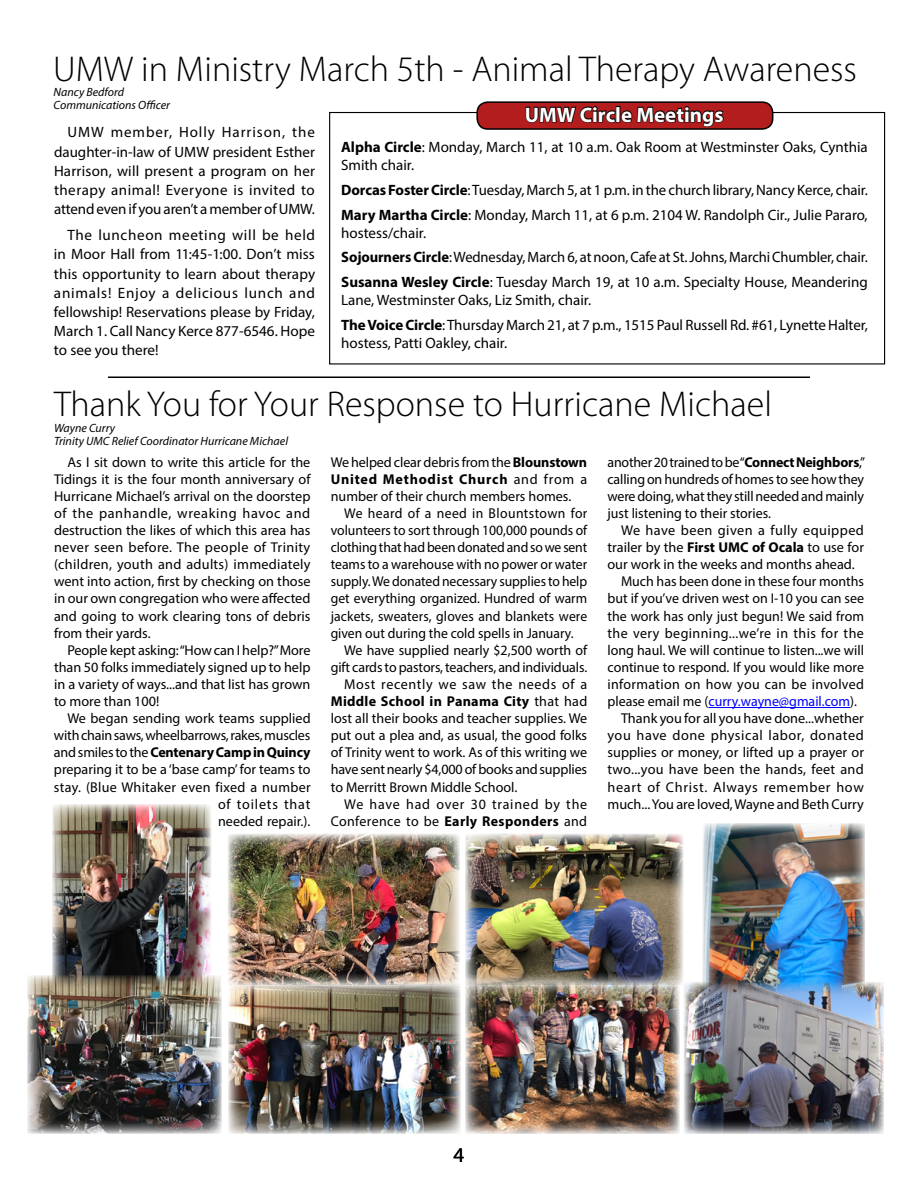
<style>
.page{position:relative;width:918px;height:1188px;background:#fff}
.page>*{position:absolute;margin:0;border:0;box-sizing:border-box;transform-origin:0 0}
.t1{font:300 36px "Myriad Pro";color:#000}
.t2{font:700 21px "Myriad Pro";color:#fff}
.t3{font:21px "Myriad Pro";color:#000}
.t4{font:15px/19.2px "Myriad Pro";color:#000}
.t5{font:14.25px/17.1px "Myriad Pro";color:#000;text-align:justify}
.t6{font:14.25px "Myriad Pro";color:#000;scale:.96 1}
.t7{font:14.25px "Myriad Pro";letter-spacing:.03em;color:#000}
.t8{font:14.25px "Myriad Pro";letter-spacing:.045em;color:#000}
.t9{font:14.25px "Myriad Pro";color:#00f}
.t10{font:14.25px "Myriad Pro";letter-spacing:.02em;color:#000}
.t11{font:14.25px "Myriad Pro";letter-spacing:.025em;color:#000}
.t12{font:14.25px "Myriad Pro";letter-spacing:.04em;color:#000}
.t13{font:700 14.25px "Myriad Pro";letter-spacing:.02em;color:#000}
.t14{font:14.25px "Myriad Pro";letter-spacing:.03em;color:#000;scale:.96 1}
.t15{font:14.25px "Myriad Pro";letter-spacing:.06em;color:#000}
.t16{font:italic 12px/13.5px "Myriad Pro";color:#000}
.s1{font-weight:700}
.s2{font-weight:400}
.s3{color:#000}
</style>
<div class="page">
<img style="left:53px;top:804px;width:158px;height:171px">
<div style="left:477px;top:102px;width:296px;height:27px;background:#b31d1e;border-radius:10px"></div>
<svg style="left:525px;top:106px;width:199px;height:21px"></svg>
<div style="left:476px;top:101px;width:297px;height:29px;border:2px solid #000;border-radius:10px"></div>
<hr style="left:108px;top:376px;width:702px;height:2px;background:#000">
<hr style="left:708px;top:707px;width:142px;height:1px;background:#00f">
<img style="left:27px;top:975px;width:194px;height:159px">
<img style="left:228px;top:834px;width:232px;height:300px">
<img style="left:465px;top:834px;width:219px;height:151px">
<img style="left:465px;top:982px;width:214px;height:152px">
<img style="left:703px;top:823px;width:162px;height:159px">
<img style="left:684px;top:982px;width:199px;height:152px">
<h1 class="t1" style="left:53px;top:49px;width:805px">UMW in Ministry March 5th - Animal Therapy Awareness</h1>
<h2 class="t2" style="left:525px;top:101px;width:200px">UMW Circle Meetings</h2>
<p class="t4" style="left:341px;top:138px;width:528px;line-height:18px"><span class="s1">Alpha Circle</span>: Monday, March 11, at 10 a.m. Oak Room at Westminster Oaks, Cynthia<br>Smith chair.</p>
<p class="t4" style="left:341px;top:177px;width:528px;line-height:24.8px"><span class="s1">Dorcas Foster Circle</span>: Tuesday, March 5, at 1 p.m. in the church library, Nancy Kerce, chair.<br><span class="s1">Mary Martha Circle</span>: Monday, March 11, at 6 p.m. 2104 W. Randolph Cir., Julie Pararo,</p>
<p class="t4" style="left:341px;top:220px;width:528px;line-height:24.8px">hostess/chair.<br><span class="s1">Sojourners Circle</span>: Wednesday, March 6, at noon, Cafe at St. Johns, Marchi Chumbler, chair.<br><span class="s1">Susanna Wesley Circle</span>: Tuesday March 19, at 10 a.m. Specialty House, Meandering</p>
<p class="t4" style="left:341px;top:287px;width:528px;line-height:24.8px">Lane, Westminster Oaks, Liz Smith, chair.<br><span class="s1">The Voice Circle</span>: Thursday March 21, at 7 p.m., 1515 Paul Russell Rd. #61, Lynette Halter,</p>
<p class="t4" style="left:341px;top:333px;width:167px">hostess, Patti Oakley, chair.</p>
<p class="t16" style="left:54px;top:85px;width:118px">Nancy Bedford<br>Communications Officer</p>
<p class="t4" style="left:54px;top:123px;width:263px;text-align:justify;text-indent:14px">UMW member, Holly Harrison, the daughter-in-law of UMW president Esther Harrison, will present a program on her therapy animal! Everyone is invited to attend even if you aren’t a member of UMW.</p>
<p class="t4" style="left:54px;top:225px;width:263px;text-align:justify;text-indent:13px">The luncheon meeting will be held in Moor Hall from 11:45-1:00. Don’t miss this opportunity to learn about therapy animals! Enjoy a delicious lunch and fellowship! Reservations please by Friday, March 1. Call Nancy Kerce 877-6546. Hope to see you there!</p>
<h1 class="t1" style="left:54px;top:384px;width:719px">Thank You for Your Response to Hurricane Michael</h1>
<p class="t16" style="left:54px;top:421px;width:236px">Wayne Curry<br>Trinity UMC Relief Coordinator Hurricane Michael</p>
<p class="t5" style="left:54px;top:453px;width:258px;text-indent:13px">As I sit down to write this article for the Tidings it is the four month anniversary of Hurricane Michael’s arrival on the doorstep of the panhandle, wreaking havoc and destruction the likes of which this area has never seen before. The people of Trinity (children, youth and adults) immediately went into action, first by checking on those in our own congregation who were affected and going to work clearing tons of debris from their yards.</p>
<p class="t5" style="left:54px;top:641px;width:258px;text-indent:13px">People kept asking: “How can I help?” More than 50 folks immediately signed up to help in a variety of ways...and that list has grown to more than 100!</p>
<p class="t5" style="left:54px;top:710px;width:258px;text-align:right">We began sending work teams supplied with chain saws, wheelbarrows, rakes, muscles and smiles to the <span class="s1">Centenary Camp in Quincy </span>preparing it to be a ‘base camp’ for teams to stay. (Blue Whitaker even fixed a number of toilets that<br>needed repair.).</p>
<p class="t5" style="left:331px;top:453px;width:258px">We helped clear debris from the <span class="s1">Blounstown United Methodist Church</span> and from a number of their church members homes.</p>
<p class="t14" style="left:344px;top:504px;width:255px">We heard of a need in Blountstown for</p>
<p class="t6" style="left:331px;top:522px;width:269px">volunteers to sort through 100,000 pounds of</p>
<p class="t6" style="left:331px;top:539px;width:269px">clothing that had been donated and so we sent</p>
<p class="t6" style="left:331px;top:556px;width:269px">teams to a warehouse with no power or water</p>
<p class="t6" style="left:331px;top:573px;width:269px">supply. We donated necessary supplies to help</p>
<p class="t6" style="left:331px;top:590px;width:269px">get everything organized. Hundred of warm</p>
<p class="t6" style="left:331px;top:607px;width:269px">jackets, sweaters, gloves and blankets were</p>
<p class="t6" style="left:331px;top:624px;width:255px">given out during the cold spells in January.</p>
<p class="t5" style="left:344px;top:641px;width:244px">We have supplied nearly $2,500 worth of</p>
<p class="t5" style="left:331px;top:658px;width:258px">gift cards to pastors, teachers, and individuals.</p>
<p class="t8" style="left:344px;top:675px;width:244px">Most recently we saw the needs of a</p>
<p class="t13" style="left:331px;top:692px;width:258px">Middle School in Panama City <span class="s2">that had</span></p>
<p class="t5" style="left:331px;top:710px;width:258px">lost all their books and teacher supplies. We</p>
<p class="t5" style="left:331px;top:727px;width:258px">put out a plea and, as usual, the good folks</p>
<p class="t5" style="left:331px;top:744px;width:258px">of Trinity went to work. As of this writing we</p>
<p class="t5" style="left:331px;top:761px;width:258px">have sent nearly $4,000 of books and supplies</p>
<p class="t5" style="left:331px;top:778px;width:188px">to Merritt Brown Middle School.</p>
<p class="t15" style="left:344px;top:795px;width:245px">We have had over 30 trained by the</p>
<p class="t7" style="left:331px;top:812px;width:258px">Conference to be <span class="s1">Early Responders</span> and</p>
<p class="t5" style="left:608px;top:453px;width:259px">another 20 trained to be “<span class="s1">Connect Neighbors</span>,” calling on hundreds of homes to see how they were doing, what they still needed and mainly just listening to their stories.</p>
<p class="t7" style="left:621px;top:522px;width:245px">We have been given a fully equipped</p>
<p class="t5" style="left:608px;top:539px;width:258px">trailer by the <span class="s1">First UMC of Ocala</span> to use for</p>
<p class="t5" style="left:608px;top:556px;width:249px">our work in the weeks and months ahead.</p>
<p class="t5" style="left:621px;top:573px;width:244px">Much has been done in these four months</p>
<p class="t5" style="left:607px;top:590px;width:258px">but if you’ve driven west on I-10 you can see</p>
<p class="t5" style="left:607px;top:607px;width:258px">the work has only just begun! We said from</p>
<p class="t7" style="left:607px;top:624px;width:258px">the very beginning...we’re in this for the</p>
<p class="t5" style="left:607px;top:641px;width:258px">long haul. We will continue to listen...we will</p>
<p class="t5" style="left:607px;top:658px;width:258px">continue to respond. If you would like more</p>
<p class="t11" style="left:607px;top:675px;width:258px">information on how you can be involved</p>
<p class="t9" style="left:607px;top:693px;width:251px"><span class="s3">please email me (</span>curry.wayne@gmail.com<span class="s3">).</span></p>
<p class="t5" style="left:621px;top:710px;width:244px">Thank you for all you have done...whether</p>
<p class="t12" style="left:608px;top:727px;width:258px">you have done physical labor, donated</p>
<p class="t5" style="left:608px;top:744px;width:258px">supplies or money, or lifted up a prayer or</p>
<p class="t10" style="left:608px;top:761px;width:258px">two...you have been the hands, feet and</p>
<p class="t8" style="left:608px;top:778px;width:258px">heart of Christ. Always remember how</p>
<p class="t5" style="left:608px;top:795px;width:258px">much... You are loved, Wayne and Beth Curry</p>
<h2 class="t3" style="left:454px;top:1142px;width:12px">4</h2>
</div>
